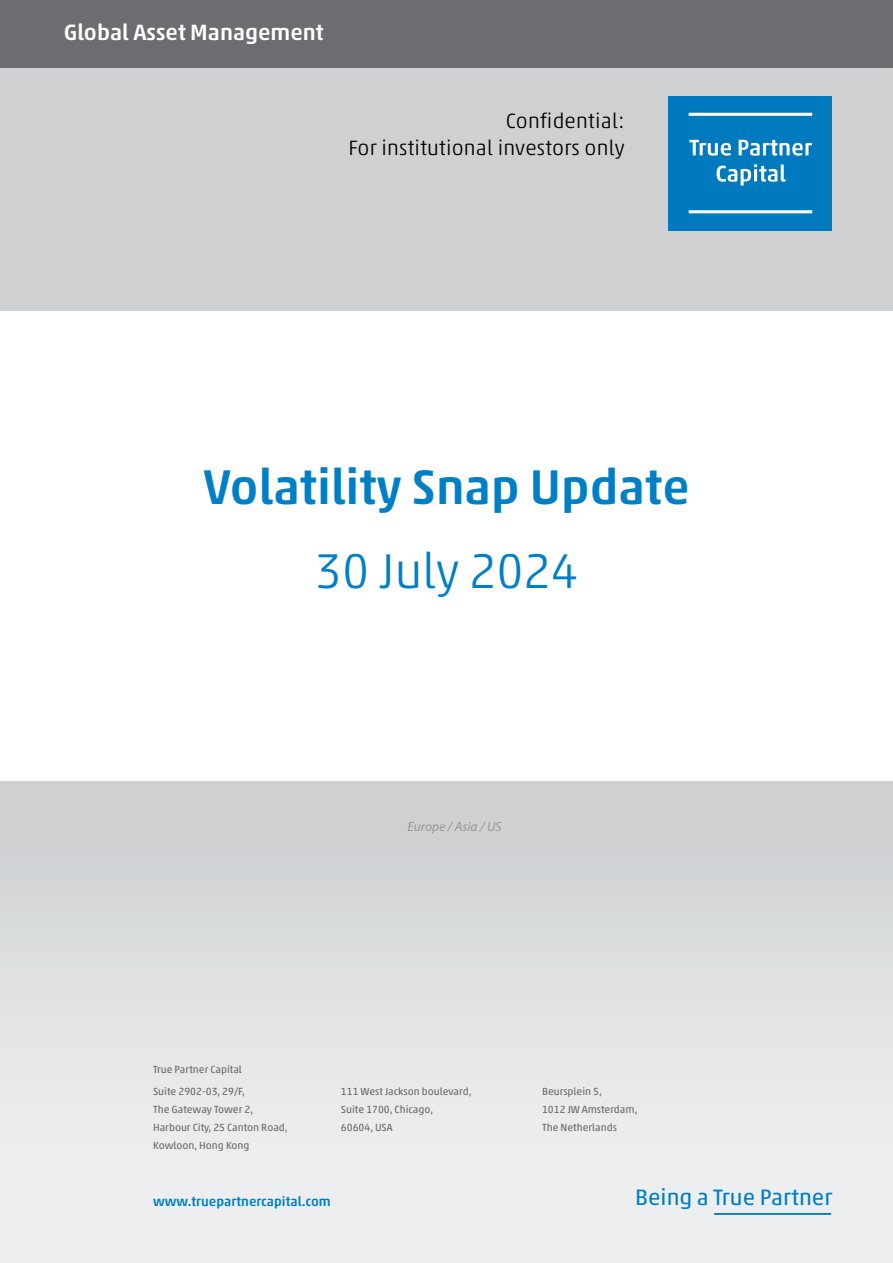
<style>
.page{position:relative;width:893px;height:1263px;background:#fff}
.page>*{position:absolute;margin:0;border:0;box-sizing:border-box;transform-origin:0 0}
.t1{font:500 49.5px "Akko Std";color:#007fc6}
.t2{font:300 49.5px "Akko Std";color:#007fc6}
.t3{font:22.65px "Akko Std";color:#007fc6}
.t4{font:500 22.5px "Akko Std";color:#fff}
.t5{font:300 21px "Akko Std";letter-spacing:.01em;color:#000}
.t6{font:500 13.5px "Akko Std";color:#007fc6}
.body_1{font:italic 13.5px "Myriad Pro";color:#98989c}
.t7{font:10.5px "Akko Std";color:#68676c}
</style>
<div class="page">
<div style="left:0;top:28px;width:893px;height:355px;background:#ced0d2"></div>
<svg style="left:0;top:781px;width:893px;height:482px;background:#dfe1e3"></svg>
<div style="left:0;top:311px;width:893px;height:469px;background:#fff"></div>
<div style="left:668px;top:96px;width:164px;height:134px;background:#007abf"></div>
<svg style="left:689px;top:140px;width:42px;height:16px"></svg>
<svg style="left:739px;top:140px;width:73px;height:16px"></svg>
<svg style="left:717px;top:164px;width:69px;height:22px"></svg>
<hr style="left:689px;top:210px;width:123px;height:3px;background:#fff">
<hr style="left:689px;top:113px;width:123px;height:3px;background:#fff">
<div style="left:0;top:0;width:893px;height:68px;background:#6d6c70"></div>
<hr style="left:714px;top:1213px;width:117px;height:2px;background:#007fc6">
<p class="t4" style="left:64px;top:19px;width:261px">Global Asset Management</p>
<p class="t5" style="left:506px;top:108px;width:120px">Confidential:</p>
<p class="t5" style="left:348px;top:135px;width:278px">For institutional investors only</p>
<p class="t1" style="left:203px;top:457px;width:488px">Volatility Snap Update</p>
<p class="t2" style="left:315px;top:541px;width:265px">30 July 2024</p>
<p class="body_1" style="left:408px;top:818px;width:95px">Europe / Asia / US</p>
<p class="t7" style="left:153px;top:1063px;width:90px">True Partner Capital</p>
<p class="t7" style="left:153px;top:1085px;width:93px">Suite 2902-03, 29/F,</p>
<p class="t7" style="left:153px;top:1103px;width:102px">The Gateway Tower 2,</p>
<p class="t7" style="left:153px;top:1121px;width:136px">Harbour City, 25 Canton Road,</p>
<p class="t7" style="left:153px;top:1139px;width:98px">Kowloon, Hong Kong</p>
<p class="t7" style="left:341px;top:1085px;width:132px">111 West Jackson boulevard,</p>
<p class="t7" style="left:341px;top:1103px;width:94px">Suite 1700, Chicago,</p>
<p class="t7" style="left:341px;top:1121px;width:53px">60604, USA</p>
<p class="t7" style="left:542px;top:1085px;width:61px">Beursplein 5,</p>
<p class="t7" style="left:542px;top:1103px;width:97px">1012 JW Amsterdam,</p>
<p class="t7" style="left:542px;top:1121px;width:76px">The Netherlands</p>
<p class="t6" style="left:153px;top:1193px;width:179px">www.truepartnercapital.com</p>
<p class="t3" style="left:635px;top:1183px;width:199px">Being a True Partner</p>
</div>
